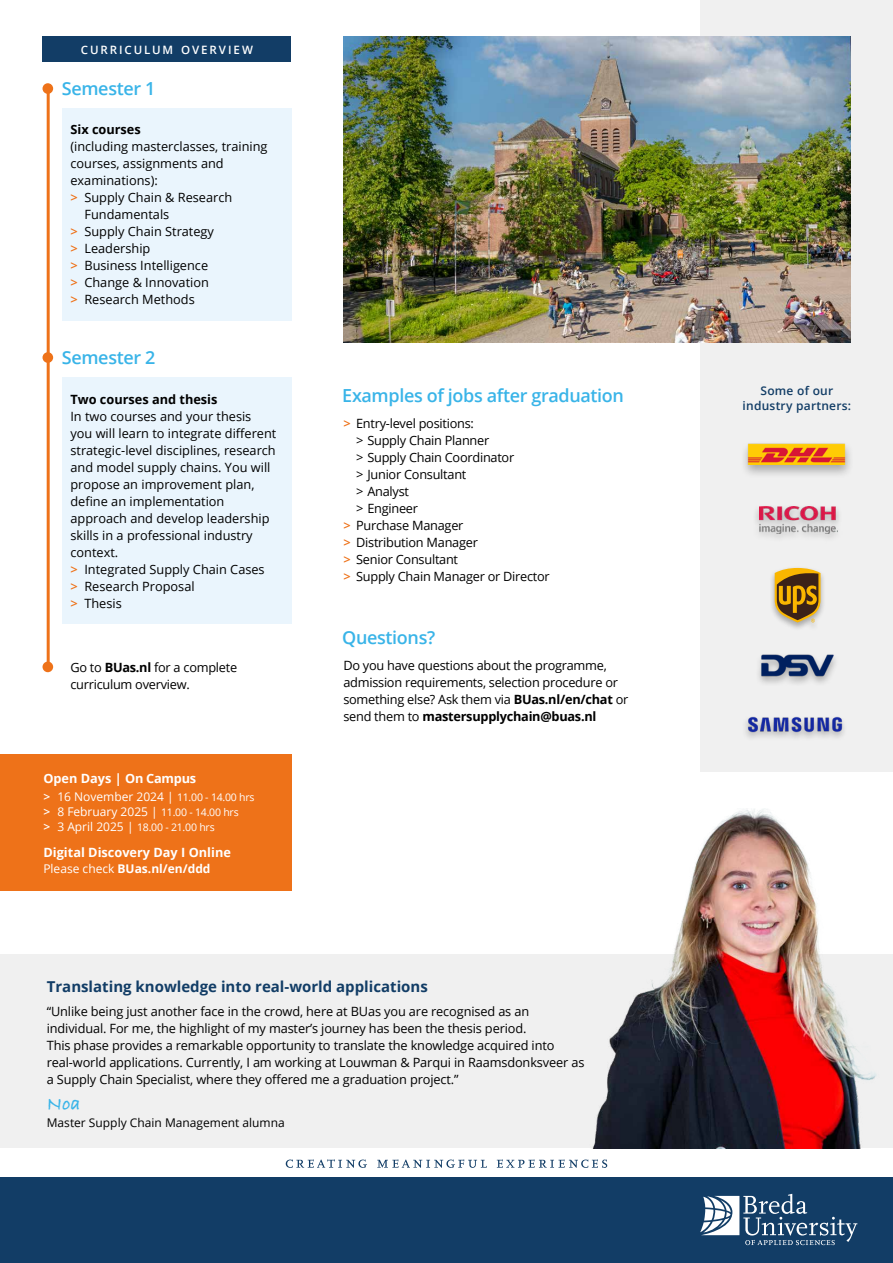
<style>
.page{position:relative;width:893px;height:1263px;background:#fff}
.page>*{position:absolute;margin:0;border:0;box-sizing:border-box;transform-origin:0 0}
.t1{font:700 19.5px "Bradley Hand ITCTT";color:#39b4e8}
.t2{font:600 18px "Open Sans";letter-spacing:-.02em;color:#39b4e8}
.t3{font:700 15px "Open Sans";color:#123d66}
.t4{font:12.75px/17px "Open Sans";letter-spacing:-.01em;color:#000}
.t5{font:700 12.75px "Open Sans";color:#fff}
.t6{font:700 12.75px "Open Sans";color:#000}
.t7{font:12px/15px "Open Sans";color:#fff}
.t8{font:12px "Open Sans";color:#000}
.t9{font:600 12px/15px "Open Sans";letter-spacing:.02em;color:#123d66;text-align:center}
.t10{font:700 12px "Open Sans";color:#fff}
.t11{font:600 11.55px "Open Sans";letter-spacing:.16em;color:#fff}
.t12{font:10.5px "Open Sans";letter-spacing:-.02em;color:#fff}
.s1{font-weight:600;color:#ee7219}
.s2{font-weight:700}
.s3{font-weight:600}
.s4{font-size:10.5px}
.s5{font-weight:600;font-size:12px}
.s6{font-size:12px}
.s7{font-weight:400}
</style>
<div class="page">
<div style="left:701px;top:0;width:192px;height:772px;background:#f0f0f0"></div>
<div style="left:62px;top:108px;width:229px;height:213px;background:#eaf5fd"></div>
<div style="left:62px;top:377px;width:229px;height:247px;background:#eaf5fd"></div>
<hr style="left:47px;top:91px;width:3px;height:576px;background:#ee7219">
<div style="left:43px;top:83px;width:10px;height:11px;background:#ee7219;border-radius:50%"></div>
<div style="left:43px;top:352px;width:10px;height:11px;background:#ee7219;border-radius:50%"></div>
<div style="left:43px;top:662px;width:10px;height:10px;background:#ee7219;border-radius:50%"></div>
<div style="left:43px;top:37px;width:248px;height:25px;background:#123d66"></div>
<div style="left:0;top:1178px;width:893px;height:85px;background:#123d66"></div>
<div style="left:0;top:955px;width:893px;height:193px;background:#f0f0f0"></div>
<div style="left:769px;top:566px;width:57px;height:65px;background:#000;opacity:.3"></div>
<svg style="left:775px;top:568px;width:45px;height:54px;background:#9b7426"></svg>
<div style="left:752px;top:504px;width:92px;height:40px;background:#ececec"></div>
<img style="left:759px;top:506px;width:78px;height:27px">
<div style="left:755px;top:652px;width:85px;height:35px;background:#000;opacity:.3"></div>
<img style="left:760px;top:653px;width:75px;height:24px">
<div style="left:742px;top:715px;width:106px;height:27px;background:#000;opacity:.3"></div>
<img style="left:746px;top:715px;width:97px;height:20px">
<img style="left:570px;top:808px;width:323px;height:340px">
<div style="left:740px;top:441px;width:114px;height:37px;background:#000;opacity:.3"></div>
<img style="left:747px;top:443px;width:99px;height:22px">
<svg style="left:700px;top:1194px;width:157px;height:51px"></svg>
<img style="left:343px;top:36px;width:507px;height:306px">
<div style="left:0;top:755px;width:291px;height:136px;background:#ee7219"></div>
<svg style="left:286px;top:1159px;width:321px;height:9px"></svg>
<p class="t11" style="left:81px;top:42px;width:174px">CURRICULUM OVERVIEW</p>
<h2 class="t2" style="left:62px;top:76px;width:95px">Semester 1</h2>
<p class="t6" style="left:70px;top:120px;width:72px">Six courses</p>
<p class="t4" style="left:70px;top:137px;width:199px">(including masterclasses, training</p>
<p class="t4" style="left:70px;top:154px;width:155px">courses, assignments and</p>
<p class="t4" style="left:70px;top:171px;width:89px">examinations):</p>
<p class="t4" style="left:70px;top:188px;width:163px"><span class="s1">&gt;</span> Supply Chain &amp; Research</p>
<p class="t4" style="left:84px;top:205px;width:86px">Fundamentals</p>
<p class="t4" style="left:70px;top:222px;width:145px"><span class="s1">&gt;</span> Supply Chain Strategy</p>
<p class="t4" style="left:70px;top:239px;width:81px"><span class="s1">&gt;</span> Leadership</p>
<p class="t4" style="left:70px;top:256px;width:139px"><span class="s1">&gt;</span> Business Intelligence</p>
<p class="t4" style="left:70px;top:273px;width:140px"><span class="s1">&gt;</span> Change &amp; Innovation</p>
<p class="t4" style="left:70px;top:290px;width:126px"><span class="s1">&gt;</span> Research Methods</p>
<h2 class="t2" style="left:62px;top:345px;width:95px">Semester 2</h2>
<p class="t6" style="left:70px;top:390px;width:149px">Two courses and thesis</p>
<p class="t4" style="left:70px;top:407px;width:207px">In two courses and your thesis you will learn to integrate different strategic-level disciplines, research and model supply chains. You will propose an improvement plan, define an implementation approach and develop leadership skills in a professional industry context.<br><span class="s1">&gt;</span> Integrated Supply Chain Cases<br><span class="s1">&gt;</span> Research Proposal<br><span class="s1">&gt;</span> Thesis</p>
<p class="t4" style="left:70px;top:658px;width:168px">Go to <span class="s2">BUas.nl</span> for a complete curriculum overview.</p>
<p class="t5" style="left:43px;top:769px;width:154px">Open Days | On Campus</p>
<p class="t7" style="left:43px;top:789px;width:213px"><span class="s3">&gt;</span> 16 November 2024 | <span class="s4">11.00 - 14.00 hrs </span><span class="s3">&gt;</span> 8 February 2025 | <span class="s4">11.00 - 14.00 hrs</span></p>
<p class="t12" style="left:43px;top:820px;width:173px"><span class="s5">&gt;</span> <span class="s6">3 April 2025 |</span> 18.00 - 21.00 hrs</p>
<p class="t5" style="left:43px;top:843px;width:189px">Digital Discovery Day I Online</p>
<p class="t10" style="left:43px;top:860px;width:169px"><span class="s7">Please check</span> BUas.nl/en/ddd</p>
<h2 class="t2" style="left:342px;top:383px;width:283px">Examples of jobs after graduation</h2>
<p class="t4" style="left:343px;top:414px;width:132px"><span class="s1">&gt;</span> Entry-level positions:</p>
<p class="t4" style="left:356px;top:431px;width:135px">&gt; Supply Chain Planner</p>
<p class="t4" style="left:356px;top:448px;width:160px">&gt; Supply Chain Coordinator</p>
<p class="t4" style="left:356px;top:465px;width:112px">&gt; Junior Consultant</p>
<p class="t4" style="left:356px;top:482px;width:54px">&gt; Analyst</p>
<p class="t4" style="left:356px;top:499px;width:63px">&gt; Engineer</p>
<p class="t4" style="left:343px;top:516px;width:122px"><span class="s1">&gt;</span> Purchase Manager</p>
<p class="t4" style="left:343px;top:533px;width:136px"><span class="s1">&gt;</span> Distribution Manager</p>
<p class="t4" style="left:343px;top:550px;width:116px"><span class="s1">&gt;</span> Senior Consultant</p>
<p class="t4" style="left:343px;top:567px;width:208px"><span class="s1">&gt;</span> Supply Chain Manager or Director</p>
<h2 class="t2" style="left:342px;top:625px;width:94px">Questions?</h2>
<p class="t4" style="left:343px;top:656px;width:286px">Do you have questions about the programme, admission requirements, selection procedure or something else? Ask them via <span class="s2">BUas.nl/en/chat</span> or send them to <span class="s2">mastersupplychain@buas.nl</span></p>
<p class="t3" style="left:47px;top:976px;width:383px">Translating knowledge into real-world applications</p>
<p class="t4" style="left:47px;top:1003px;width:539px">“Unlike being just another face in the crowd, here at BUas you are recognised as an individual. For me, the highlight of my master’s journey has been the thesis period.<br>This phase provides a remarkable opportunity to translate the knowledge acquired into real-world applications. Currently, I am working at Louwman &amp; Parqui in Raamsdonksveer as a Supply Chain Specialist, where they offered me a graduation project.”</p>
<h1 class="t1" style="left:47px;top:1088px;width:35px">Noa</h1>
<p class="t8" style="left:47px;top:1114px;width:239px">Master Supply Chain Management alumna</p>
<p class="t9" style="left:743px;top:383px;width:110px">Some of our industry partners:</p>
</div>
